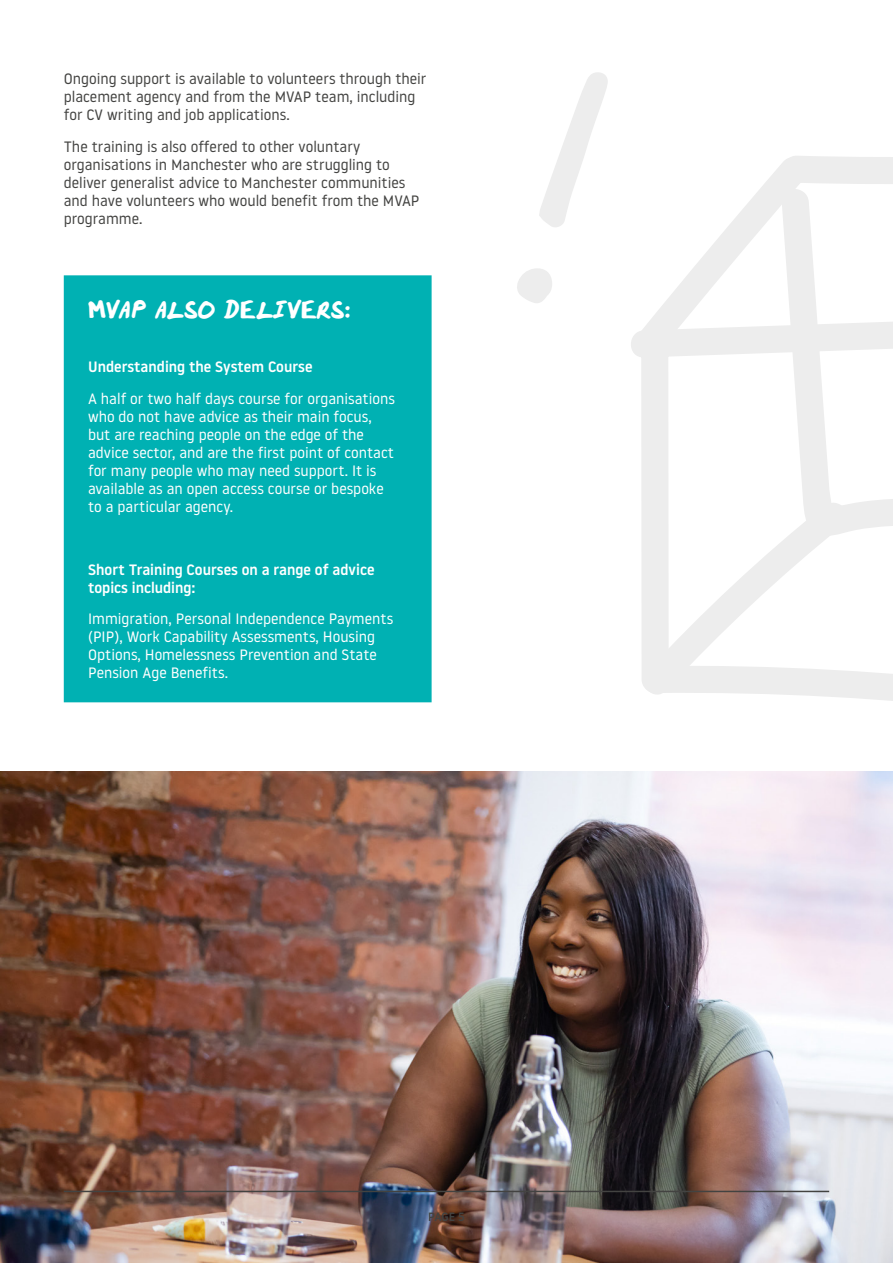
<style>
.page{position:relative;width:893px;height:1263px;background:#fff}
.page>*{position:absolute;margin:0;border:0;box-sizing:border-box;transform-origin:0 0}
.t1{font:24px "MVAP Hand";letter-spacing:.01em;color:#fff}
.t2{font:15px/18px "Noway";color:#fff}
.t3{font:15px/18px "Noway";color:#434341}
.t4{font:500 15px/18px "Noway";color:#fff}
.t5{font:500 12px "Noway";color:#434341}
</style>
<div class="page">
<img style="left:0;top:772px;width:893px;height:491px">
<svg style="left:857px;top:671px;width:36px;height:30px"></svg>
<svg style="left:631px;top:156px;width:262px;height:374px"></svg>
<svg style="left:635px;top:495px;width:222px;height:203px"></svg>
<svg style="left:539px;top:72px;width:69px;height:155px"></svg>
<svg style="left:517px;top:268px;width:35px;height:35px"></svg>
<hr style="left:64px;top:1191px;width:765px;height:1px;background:#434341">
<div style="left:65px;top:277px;width:365px;height:424px;background:#00b1b3"></div>
<div style="left:64px;top:275px;width:368px;height:427px;border:3px solid #00b1b3"></div>
<p class="t3" style="left:64px;top:69px;width:364px">Ongoing support is available to volunteers through their placement agency and from the MVAP team, including for CV writing and job applications.</p>
<p class="t3" style="left:64px;top:137px;width:357px">The training is also offered to other voluntary organisations in Manchester who are struggling to deliver generalist advice to Manchester communities and have volunteers who would benefit from the MVAP programme.</p>
<h1 class="t1" style="left:88px;top:295px;width:263px">MVAP ALSO DELIVERS:</h1>
<p class="t4" style="left:88px;top:358px;width:226px">Understanding the System Course</p>
<p class="t2" style="left:88px;top:389px;width:308px">A half or two half days course for organisations who do not have advice as their main focus, but are reaching people on the edge of the advice sector, and are the first point of contact for many people who may need support. It is available as an open access course or bespoke to a particular agency.</p>
<p class="t4" style="left:88px;top:560px;width:288px">Short Training Courses on a range of advice topics including:</p>
<p class="t2" style="left:88px;top:609px;width:307px">Immigration, Personal Independence Payments (PIP), Work Capability Assessments, Housing Options, Homelessness Prevention and State Pension Age Benefits.</p>
<p class="t5" style="left:428px;top:1208px;width:38px">PAGE 5</p>
</div>
